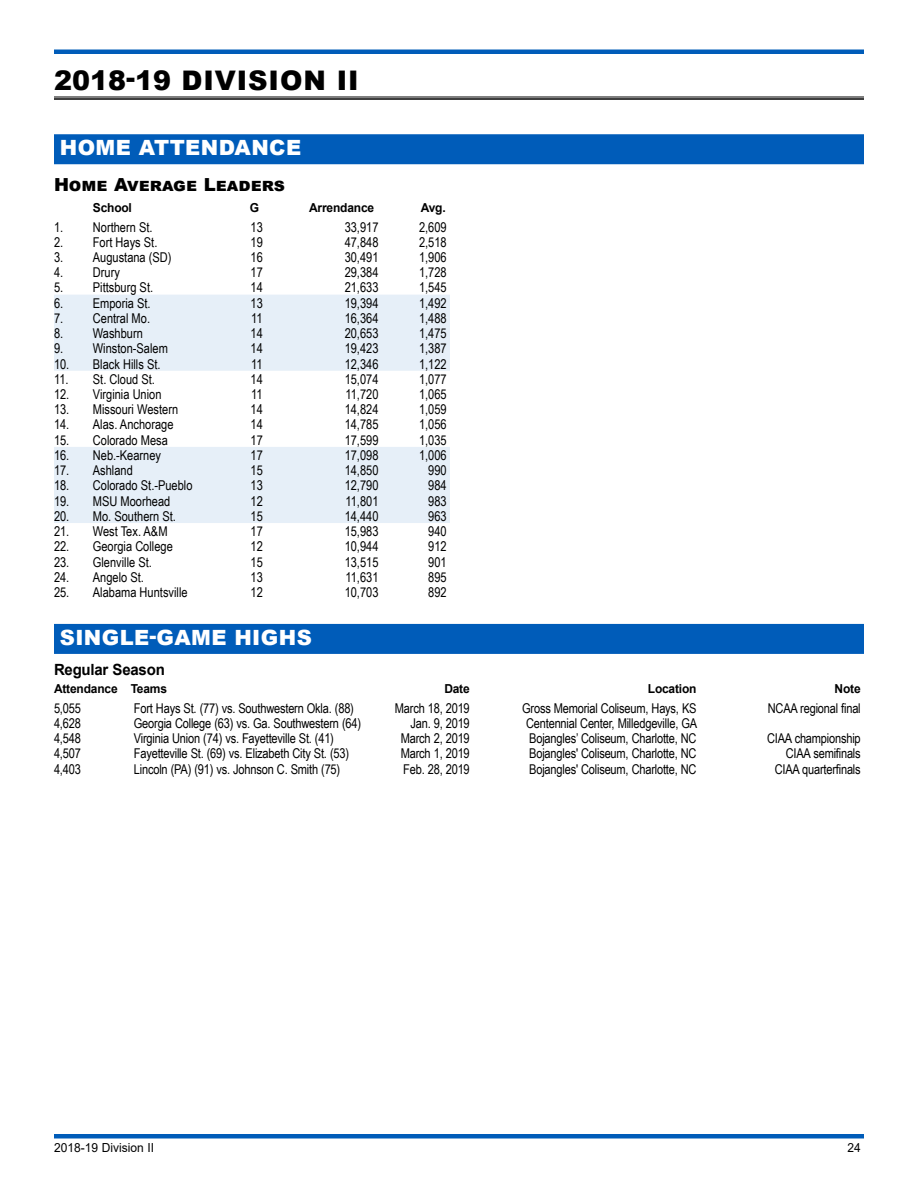
<style>
.page{position:relative;width:918px;height:1188px;background:#fff}
.page>*{position:absolute;margin:0;border:0;box-sizing:border-box;transform-origin:0 0}
.t1{font:900 27px "Arial";letter-spacing:.035em;color:#000}
.t2{font:900 21px "Arial";letter-spacing:.02em;color:#fff}
.t3{font:900 18px "Arial";color:#000}
.t4{font:700 15.45px "Arial";letter-spacing:-.015em;color:#000}
.t5{font:13.5px "Arial Narrow";color:#000}
.t6{font:12.45px "Arial";color:#000;scale:.96 1}
.t7{font:700 12.3px "Arial";letter-spacing:-.015em;color:#000}
</style>
<div class="page">
<hr style="left:54px;top:1134px;width:810px;height:4px;background:#005cb9">
<hr style="left:54px;top:50px;width:810px;height:4px;background:#005cb9">
<hr style="left:54px;top:97px;width:810px;height:1px;background:#000">
<hr style="left:54px;top:98px;width:810px;height:2px;background:#000">
<div style="left:54px;top:134px;width:810px;height:29px;background:#005cb9"></div>
<div style="left:54px;top:136px;width:810px;height:28px;background:#005cb9"></div>
<div style="left:54px;top:624px;width:810px;height:28px;background:#005cb9"></div>
<div style="left:54px;top:625px;width:810px;height:29px;background:#005cb9"></div>
<svg style="left:54px;top:295px;width:396px;height:228px;fill:#e6eff8"></svg>
<h1 class="t1" style="left:54px;top:61px;width:306px">2018-19 DIVISION II</h1>
<h2 class="t2" style="left:60px;top:133px;width:243px">HOME ATTENDANCE</h2>
<h3 class="t3" style="left:54px;top:171px;width:233px">Home Average Leaders</h3>
<p class="t7" style="left:93px;top:199px;width:41px">School</p>
<p class="t7" style="left:250px;top:199px;width:11px">G</p>
<p class="t7" style="left:309px;top:199px;width:67px">Arrendance</p>
<p class="t7" style="left:421px;top:199px;width:27px">Avg.</p>
<p class="t5" style="left:54px;top:217px;width:100px">1. Northern St.</p>
<p class="t5" style="left:251px;top:217px;width:14px">13</p>
<p class="t5" style="left:345px;top:217px;width:35px">33,917</p>
<p class="t5" style="left:419px;top:217px;width:29px">2,609</p>
<p class="t5" style="left:54px;top:232px;width:105px">2. Fort Hays St.</p>
<p class="t5" style="left:251px;top:232px;width:14px">19</p>
<p class="t5" style="left:345px;top:232px;width:35px">47,848</p>
<p class="t5" style="left:419px;top:232px;width:29px">2,518</p>
<p class="t5" style="left:54px;top:247px;width:119px">3. Augustana (SD)</p>
<p class="t5" style="left:251px;top:247px;width:14px">16</p>
<p class="t5" style="left:345px;top:247px;width:35px">30,491</p>
<p class="t5" style="left:419px;top:247px;width:29px">1,906</p>
<p class="t5" style="left:54px;top:263px;width:67px">4. Drury</p>
<p class="t5" style="left:251px;top:263px;width:14px">17</p>
<p class="t5" style="left:345px;top:263px;width:35px">29,384</p>
<p class="t5" style="left:419px;top:263px;width:29px">1,728</p>
<p class="t5" style="left:54px;top:278px;width:101px">5. Pittsburg St.</p>
<p class="t5" style="left:251px;top:278px;width:14px">14</p>
<p class="t5" style="left:345px;top:278px;width:35px">21,633</p>
<p class="t5" style="left:419px;top:278px;width:29px">1,545</p>
<p class="t5" style="left:54px;top:293px;width:98px">6. Emporia St.</p>
<p class="t5" style="left:251px;top:293px;width:14px">13</p>
<p class="t5" style="left:345px;top:293px;width:35px">19,394</p>
<p class="t5" style="left:419px;top:293px;width:29px">1,492</p>
<p class="t5" style="left:54px;top:308px;width:98px">7. Central Mo.</p>
<p class="t5" style="left:251px;top:308px;width:13px">11</p>
<p class="t5" style="left:345px;top:308px;width:35px">16,364</p>
<p class="t5" style="left:419px;top:308px;width:29px">1,488</p>
<p class="t5" style="left:54px;top:323px;width:90px">8. Washburn</p>
<p class="t5" style="left:251px;top:323px;width:14px">14</p>
<p class="t5" style="left:345px;top:323px;width:35px">20,653</p>
<p class="t5" style="left:419px;top:323px;width:29px">1,475</p>
<p class="t5" style="left:54px;top:339px;width:115px">9. Winston-Salem</p>
<p class="t5" style="left:251px;top:339px;width:14px">14</p>
<p class="t5" style="left:345px;top:339px;width:35px">19,423</p>
<p class="t5" style="left:419px;top:339px;width:29px">1,387</p>
<p class="t5" style="left:54px;top:354px;width:108px">10. Black Hills St.</p>
<p class="t5" style="left:251px;top:354px;width:13px">11</p>
<p class="t5" style="left:345px;top:354px;width:35px">12,346</p>
<p class="t5" style="left:419px;top:354px;width:29px">1,122</p>
<p class="t5" style="left:54px;top:369px;width:103px">11. St. Cloud St.</p>
<p class="t5" style="left:251px;top:369px;width:14px">14</p>
<p class="t5" style="left:345px;top:369px;width:35px">15,074</p>
<p class="t5" style="left:419px;top:369px;width:29px">1,077</p>
<p class="t5" style="left:54px;top:384px;width:109px">12. Virginia Union</p>
<p class="t5" style="left:251px;top:384px;width:13px">11</p>
<p class="t5" style="left:345px;top:384px;width:35px">11,720</p>
<p class="t5" style="left:419px;top:384px;width:29px">1,065</p>
<p class="t5" style="left:54px;top:400px;width:126px">13. Missouri Western</p>
<p class="t5" style="left:251px;top:400px;width:14px">14</p>
<p class="t5" style="left:345px;top:400px;width:35px">14,824</p>
<p class="t5" style="left:419px;top:400px;width:29px">1,059</p>
<p class="t5" style="left:54px;top:415px;width:121px">14. Alas. Anchorage</p>
<p class="t5" style="left:251px;top:415px;width:14px">14</p>
<p class="t5" style="left:345px;top:415px;width:35px">14,785</p>
<p class="t5" style="left:419px;top:415px;width:29px">1,056</p>
<p class="t5" style="left:54px;top:430px;width:115px">15. Colorado Mesa</p>
<p class="t5" style="left:251px;top:430px;width:14px">17</p>
<p class="t5" style="left:345px;top:430px;width:35px">17,599</p>
<p class="t5" style="left:419px;top:430px;width:29px">1,035</p>
<p class="t5" style="left:54px;top:445px;width:109px">16. Neb.-Kearney</p>
<p class="t5" style="left:251px;top:445px;width:14px">17</p>
<p class="t5" style="left:345px;top:445px;width:35px">17,098</p>
<p class="t5" style="left:419px;top:445px;width:29px">1,006</p>
<p class="t5" style="left:54px;top:461px;width:80px">17. Ashland</p>
<p class="t5" style="left:251px;top:461px;width:14px">15</p>
<p class="t5" style="left:345px;top:461px;width:35px">14,850</p>
<p class="t5" style="left:428px;top:461px;width:20px">990</p>
<p class="t5" style="left:54px;top:476px;width:140px">18. Colorado St.-Pueblo</p>
<p class="t5" style="left:251px;top:476px;width:14px">13</p>
<p class="t5" style="left:345px;top:476px;width:35px">12,790</p>
<p class="t5" style="left:428px;top:476px;width:20px">984</p>
<p class="t5" style="left:54px;top:491px;width:118px">19. MSU Moorhead</p>
<p class="t5" style="left:251px;top:491px;width:14px">12</p>
<p class="t5" style="left:345px;top:491px;width:35px">11,801</p>
<p class="t5" style="left:428px;top:491px;width:20px">983</p>
<p class="t5" style="left:54px;top:506px;width:123px">20. Mo. Southern St.</p>
<p class="t5" style="left:251px;top:506px;width:14px">15</p>
<p class="t5" style="left:345px;top:506px;width:35px">14,440</p>
<p class="t5" style="left:428px;top:506px;width:20px">963</p>
<p class="t5" style="left:54px;top:521px;width:115px">21. West Tex. A&amp;M</p>
<p class="t5" style="left:251px;top:521px;width:14px">17</p>
<p class="t5" style="left:345px;top:521px;width:35px">15,983</p>
<p class="t5" style="left:428px;top:521px;width:20px">940</p>
<p class="t5" style="left:54px;top:537px;width:120px">22. Georgia College</p>
<p class="t5" style="left:251px;top:537px;width:14px">12</p>
<p class="t5" style="left:345px;top:537px;width:35px">10,944</p>
<p class="t5" style="left:428px;top:537px;width:20px">912</p>
<p class="t5" style="left:54px;top:552px;width:99px">23. Glenville St.</p>
<p class="t5" style="left:251px;top:552px;width:14px">15</p>
<p class="t5" style="left:345px;top:552px;width:35px">13,515</p>
<p class="t5" style="left:428px;top:552px;width:20px">901</p>
<p class="t5" style="left:54px;top:567px;width:91px">24. Angelo St.</p>
<p class="t5" style="left:251px;top:567px;width:14px">13</p>
<p class="t5" style="left:345px;top:567px;width:35px">11,631</p>
<p class="t5" style="left:428px;top:567px;width:20px">895</p>
<p class="t5" style="left:54px;top:582px;width:135px">25. Alabama Huntsville</p>
<p class="t5" style="left:251px;top:582px;width:14px">12</p>
<p class="t5" style="left:345px;top:582px;width:35px">10,703</p>
<p class="t5" style="left:428px;top:582px;width:20px">892</p>
<h2 class="t2" style="left:60px;top:622px;width:254px">SINGLE-GAME HIGHS</h2>
<p class="t4" style="left:54px;top:659px;width:112px">Regular Season</p>
<p class="t7" style="left:54px;top:680px;width:115px">Attendance Teams</p>
<p class="t7" style="left:444px;top:680px;width:27px">Date</p>
<p class="t7" style="left:648px;top:680px;width:50px">Location</p>
<p class="t7" style="left:835px;top:680px;width:28px">Note</p>
<p class="t5" style="left:54px;top:698px;width:28px">5,055</p>
<p class="t5" style="left:134px;top:698px;width:222px">Fort Hays St. (77) vs. Southwestern Okla. (88)</p>
<p class="t5" style="left:395px;top:698px;width:76px">March 18, 2019</p>
<p class="t5" style="left:522px;top:698px;width:176px">Gross Memorial Coliseum, Hays, KS</p>
<p class="t5" style="left:768px;top:698px;width:94px">NCAA regional final</p>
<p class="t5" style="left:54px;top:713px;width:28px">4,628</p>
<p class="t5" style="left:134px;top:713px;width:229px">Georgia College (63) vs. Ga. Southwestern (64)</p>
<p class="t5" style="left:410px;top:713px;width:61px">Jan. 9, 2019</p>
<p class="t5" style="left:526px;top:713px;width:173px">Centennial Center, Milledgeville, GA</p>
<p class="t5" style="left:54px;top:729px;width:28px">4,548</p>
<p class="t5" style="left:134px;top:729px;width:202px">Virginia Union (74) vs. Fayetteville St. (41)</p>
<p class="t5" style="left:401px;top:729px;width:70px">March 2, 2019</p>
<p class="t5" style="left:529px;top:729px;width:169px">Bojangles’ Coliseum, Charlotte, NC</p>
<p class="t5" style="left:767px;top:729px;width:95px">CIAA championship</p>
<p class="t5" style="left:54px;top:744px;width:28px">4,507</p>
<p class="t5" style="left:134px;top:744px;width:217px">Fayetteville St. (69) vs. Elizabeth City St. (53)</p>
<p class="t5" style="left:401px;top:744px;width:70px">March 1, 2019</p>
<p class="t5" style="left:529px;top:744px;width:169px">Bojangles' Coliseum, Charlotte, NC</p>
<p class="t5" style="left:786px;top:744px;width:76px">CIAA semifinals</p>
<p class="t5" style="left:54px;top:759px;width:28px">4,403</p>
<p class="t5" style="left:134px;top:759px;width:208px">Lincoln (PA) (91) vs. Johnson C. Smith (75)</p>
<p class="t5" style="left:403px;top:759px;width:68px">Feb. 28, 2019</p>
<p class="t5" style="left:529px;top:759px;width:169px">Bojangles' Coliseum, Charlotte, NC</p>
<p class="t5" style="left:775px;top:759px;width:88px">CIAA quarterfinals</p>
<p class="t6" style="left:54px;top:1139px;width:106px">2018-19 Division II</p>
<p class="t6" style="left:848px;top:1139px;width:15px">24</p>
</div>
